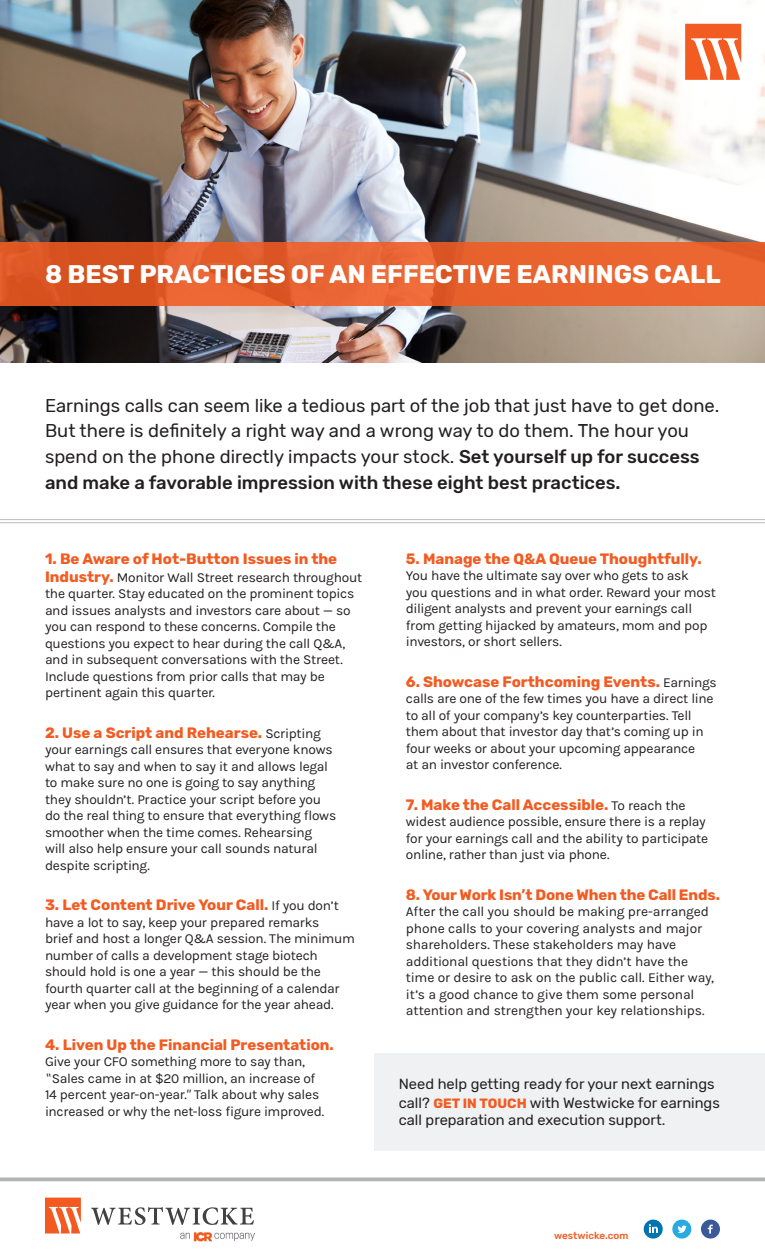
<style>
.page{position:relative;width:765px;height:1260px;background:#fff}
.page>*{position:absolute;margin:0;border:0;box-sizing:border-box;transform-origin:0 0}
.t1{font:700 25.38px "Rubik";color:#fff}
.t2{font:18.5px/26px "Rubik";color:#231f20}
.t3{font:700 15px "Rubik";color:#f25b21}
.t4{font:14.75px/19px "Rubik";color:#231f20}
.t5{font:13.75px/16.5px "Karla";letter-spacing:-.02em;color:#231f20}
.t6{font:500 10px "Rubik";color:#f25b21}
.s1{font-weight:500}
.s2{font-family:"Rubik";font-weight:700;font-size:15px;color:#f25b21}
.s3{font-family:"Karla";font-weight:400;font-size:13.75px;color:#231f20}
.s4{font-style:italic}
.s5{font-weight:700;font-size:13.5px;color:#f25b21}
</style>
<div class="page">
<div style="left:375px;top:1053px;width:390px;height:98px;background:#f0f1f2"></div>
<img style="left:0;top:0;width:765px;height:362px">
<img style="left:180px;top:1232px;width:74px;height:10px">
<svg style="left:45px;top:1198px;width:36px;height:36px"></svg>
<svg style="left:91px;top:1207px;width:163px;height:18px"></svg>
<hr style="left:0;top:1178px;width:765px;height:3px;background:#b2b3b7">
<svg style="left:644px;top:1220px;width:19px;height:19px"></svg>
<svg style="left:672px;top:1220px;width:19px;height:19px"></svg>
<svg style="left:701px;top:1220px;width:19px;height:19px"></svg>
<hr style="left:0;top:519px;width:765px;height:1px;background:#bcbdc0">
<hr style="left:0;top:522px;width:765px;height:1px;background:#bcbdc0">
<svg style="left:0;top:242px;width:765px;height:63px;background:#e45f2c"></svg>
<svg style="left:685px;top:24px;width:56px;height:56px"></svg>
<p class="t1" style="left:45px;top:259px;width:677px">8 BEST PRACTICES OF AN EFFECTIVE EARNINGS CALL</p>
<p class="t2" style="left:45px;top:393px;width:676px">Earnings calls can seem like a tedious part of the job that just have to get done.<br>But there is definitely a right way and a wrong way to do them. The hour you spend on the phone directly impacts your stock. <span class="s1">Set yourself up for success and make a favorable impression with these eight best practices.</span></p>
<p class="t3" style="left:45px;top:550px;width:294px">1. Be Aware of Hot-Button Issues in the</p>
<p class="t5" style="left:45px;top:569px;width:319px"><span class="s2">Industry.</span> Monitor Wall Street research throughout the quarter. Stay educated on the prominent topics and issues analysts and investors care about — so you can respond to these concerns. Compile the questions you expect to hear during the call Q&amp;A, and in subsequent conversations with the Street.<br>Include questions from prior calls that may be pertinent again this quarter.</p>
<p class="t3" style="left:45px;top:724px;width:277px">2. Use a Script and Rehearse. <span class="s3">Scripting</span></p>
<p class="t5" style="left:45px;top:742px;width:293px">your earnings call ensures that everyone knows what to say and when to say it and allows legal to make sure no one is going to say anything they shouldn’t. Practice your script before you do the real thing to ensure that everything flows smoother when the time comes. Rehearsing<br>will also help ensure your call sounds natural despite scripting.</p>
<p class="t3" style="left:45px;top:896px;width:295px">3. Let Content Drive Your Call. <span class="s3">If you don’t</span></p>
<p class="t5" style="left:45px;top:914px;width:311px">have a lot to say, keep your prepared remarks<br>brief and host a longer Q&amp;A session. The minimum number of calls a development stage biotech should hold is one a year — this should be the fourth quarter call at the beginning of a calendar year when you give guidance for the year ahead.</p>
<p class="t3" style="left:45px;top:1036px;width:290px">4. Liven Up the Financial Presentation.</p>
<p class="t5" style="left:45px;top:1054px;width:281px">Give your CFO something more to say than, <span class="s4">"</span>Sales came in at $20 million, an increase of 14 percent year-on-year.<span class="s4">"</span> Talk about why sales increased or why the net-loss figure improved.</p>
<p class="t3" style="left:406px;top:550px;width:297px">5. Manage the Q&amp;A Queue Thoughtfully.</p>
<p class="t5" style="left:406px;top:568px;width:312px">You have the ultimate say over who gets to ask<br>you questions and in what order. Reward your most diligent analysts and prevent your earnings call from getting hijacked by amateurs, mom and pop investors, or short sellers.</p>
<p class="t3" style="left:406px;top:673px;width:312px">6. Showcase Forthcoming Events. <span class="s3">Earnings</span></p>
<p class="t5" style="left:406px;top:691px;width:309px">calls are one of the few times you have a direct line to all of your company’s key counterparties. Tell them about that investor day that’s coming up in four weeks or about your upcoming appearance<br>at an investor conference.</p>
<p class="t3" style="left:406px;top:796px;width:281px">7. Make the Call Accessible. <span class="s3">To reach the</span></p>
<p class="t5" style="left:406px;top:814px;width:304px">widest audience possible, ensure there is a replay for your earnings call and the ability to participate online, rather than just via phone.</p>
<p class="t3" style="left:406px;top:886px;width:316px">8. Your Work Isn’t Done When the Call Ends.</p>
<p class="t5" style="left:406px;top:904px;width:310px">After the call you should be making pre-arranged phone calls to your covering analysts and major shareholders. These stakeholders may have additional questions that they didn’t have the time or desire to ask on the public call. Either way, it’s a good chance to give them some personal attention and strengthen your key relationships.</p>
<p class="t4" style="left:399px;top:1075px;width:323px">Need help getting ready for your next earnings call? <span class="s5">GET IN TOUCH</span> with Westwicke for earnings</p>
<p class="t4" style="left:399px;top:1111px;width:268px">call preparation and execution support.</p>
<p class="t6" style="left:554px;top:1229px;width:76px">westwicke.com</p>
</div>
